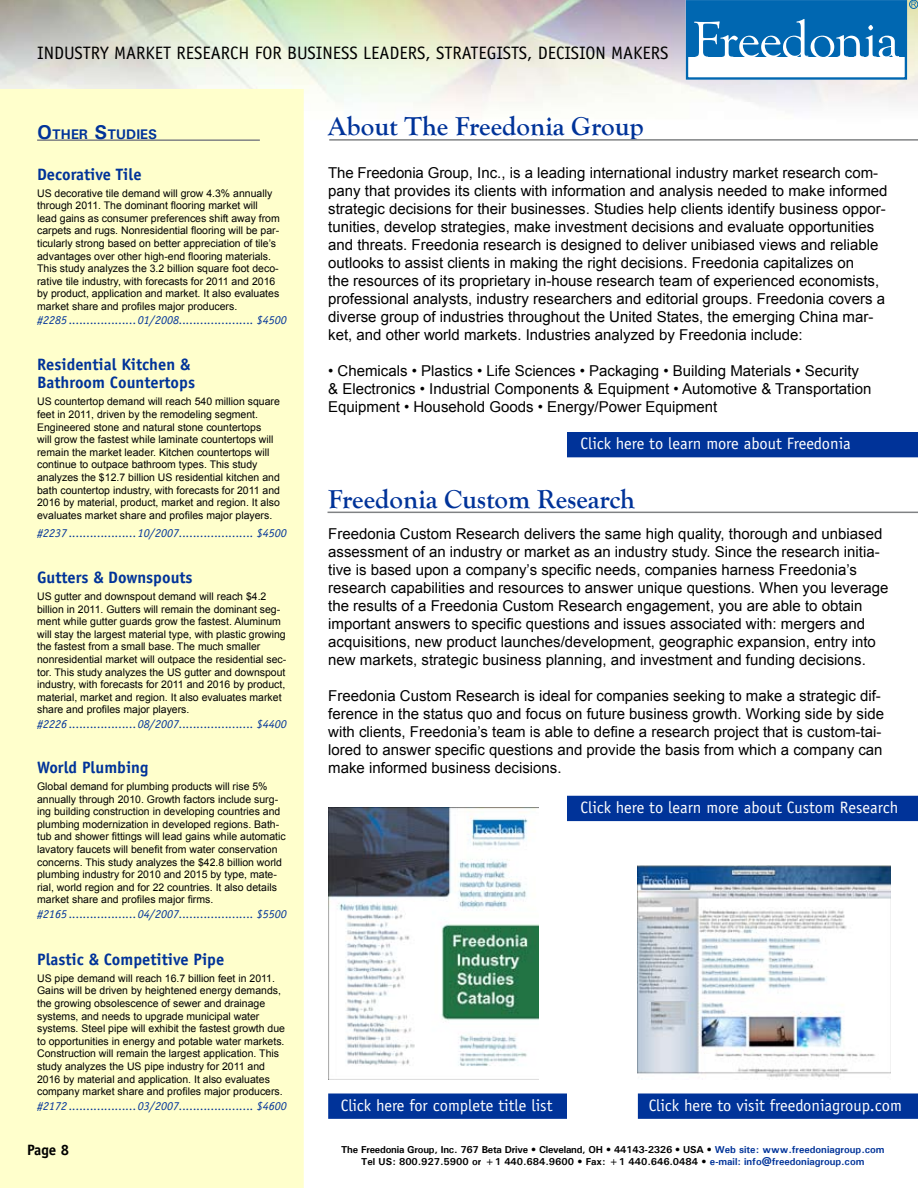
<style>
.page{position:relative;width:918px;height:1188px;background:#fff}
.page>*{position:absolute;margin:0;border:0;box-sizing:border-box;transform-origin:0 0}
.t1{font:700 27px "Goudy Old Style T";color:#039}
.t2{font:18px "Officina Sans";color:#000}
.t3{font:16.5px "Officina Sans";color:#fff}
.t4{font:700 16.5px/18px "Officina Sans";color:#039}
.t5{font:15px/18px "Arial";color:#000}
.t6{font:700 15px "Officina Sans";color:#000}
.t7{font:700 13.95px "Univers";color:#039}
.t8{font:italic 12px "Officina Sans";color:#039}
.t9{font:10.5px/12.6px "Arial";color:#000}
.t10{font:700 10.05px/12px "Univers";color:#000;text-align:center}
.s1{font-size:19.95px}
.s2{font-style:italic}
.s3{color:#039}
</style>
<div class="page">
<div style="left:0;top:89px;width:304px;height:1099px;background:#ffc"></div>
<hr style="left:329px;top:139px;width:589px;height:2px;background:#808284">
<hr style="left:328px;top:512px;width:590px;height:1px;background:#808284">
<div style="left:567px;top:432px;width:351px;height:25px;background:#039"></div>
<div style="left:568px;top:796px;width:349px;height:24px;background:#039"></div>
<div style="left:567px;top:796px;width:351px;height:25px;border:2px solid #039"></div>
<div style="left:639px;top:1094px;width:278px;height:24px;background:#039"></div>
<div style="left:638px;top:1094px;width:280px;height:25px;border:2px solid #039"></div>
<div style="left:329px;top:1094px;width:237px;height:24px;background:#039"></div>
<div style="left:328px;top:1094px;width:239px;height:25px;border:2px solid #039"></div>
<hr style="left:37px;top:139px;width:223px;height:2px;background:#808284">
<div style="left:686px;top:0;width:221px;height:80px;border:2px solid #0067b1"></div>
<div style="left:687px;top:1px;width:218px;height:56px;background:#0067b1"></div>
<svg style="left:694px;top:19px;width:205px;height:38px"></svg>
<div style="left:909px;top:0;width:9px;height:9px;border:1px solid #0067b1;border-radius:50%"></div>
<svg style="left:911px;top:2px;width:5px;height:5px"></svg>
<img style="left:637px;top:866px;width:254px;height:211px">
<img style="left:328px;top:808px;width:211px;height:272px">
<h2 class="t2" style="left:37px;top:42px;width:633px">INDUSTRY MARKET RESEARCH FOR BUSINESS LEADERS, STRATEGISTS, DECISION MAKERS</h2>
<h3 class="t7" style="left:37px;top:126px;width:120px"><span class="s1">O</span>ther <span class="s1">S</span>tudies</h3>
<h3 class="t4" style="left:37px;top:165px;width:106px">Decorative Tile</h3>
<p class="t9" style="left:37px;top:187px;width:244px">US decorative tile demand will grow 4.3% annually through 2011. The dominant flooring market will lead gains as consumer preferences shift away from carpets and rugs. Nonresidential flooring will be par&shy;ticularly strong based on better appreciation of tile’s advantages over other high-end flooring materials.<br>This study analyzes the 3.2 billion square foot deco&shy;rative tile industry, with forecasts for 2011 and 2016 by product, application and market. It also evaluates market share and profiles major producers.</p>
<p class="t8" style="left:37px;top:313px;width:251px">#2285 ...................01/2008..................... $4500</p>
<h3 class="t4" style="left:37px;top:356px;width:159px">Residential Kitchen &amp;<br>Bathroom Countertops</h3>
<p class="t9" style="left:37px;top:395px;width:245px">US countertop demand will reach 540 million square feet in 2011, driven by the remodeling segment.<br>Engineered stone and natural stone countertops<br>will grow the fastest while laminate countertops will remain the market leader. Kitchen countertops will continue to outpace bathroom types. This study analyzes the $12.7 billion US residential kitchen and bath countertop industry, with forecasts for 2011 and 2016 by material, product, market and region. It also evaluates market share and profiles major players.</p>
<p class="t8" style="left:37px;top:526px;width:251px">#2237 ...................10/2007..................... $4500</p>
<h3 class="t4" style="left:37px;top:568px;width:157px">Gutters &amp; Downspouts</h3>
<p class="t9" style="left:37px;top:590px;width:251px">US gutter and downspout demand will reach $4.2 billion in 2011. Gutters will remain the dominant seg&shy;ment while gutter guards grow the fastest. Aluminum will stay the largest material type, with plastic growing the fastest from a small base. The much smaller nonresidential market will outpace the residential sec&shy;tor. This study analyzes the US gutter and downspout industry, with forecasts for 2011 and 2016 by product, material, market and region. It also evaluates market share and profiles major players.</p>
<p class="t8" style="left:37px;top:717px;width:251px">#2226 ...................08/2007..................... $4400</p>
<h3 class="t4" style="left:37px;top:758px;width:113px">World Plumbing</h3>
<p class="t9" style="left:37px;top:780px;width:250px">Global demand for plumbing products will rise 5% annually through 2010. Growth factors include surg&shy;ing building construction in developing countries and plumbing modernization in developed regions. Bath&shy;tub and shower fittings will lead gains while automatic lavatory faucets will benefit from water conservation concerns. This study analyzes the $42.8 billion world plumbing industry for 2010 and 2015 by type, mate&shy;rial, world region and for 22 countries. It also details market share and profiles major firms.</p>
<p class="t8" style="left:37px;top:907px;width:251px">#2165 ...................04/2007..................... $5500</p>
<h3 class="t4" style="left:37px;top:950px;width:189px">Plastic &amp; Competitive Pipe</h3>
<p class="t9" style="left:37px;top:972px;width:250px">US pipe demand will reach 16.7 billion feet in 2011.<br>Gains will be driven by heightened energy demands, the growing obsolescence of sewer and drainage systems, and needs to upgrade municipal water systems. Steel pipe will exhibit the fastest growth due to opportunities in energy and potable water markets.<br>Construction will remain the largest application. This study analyzes the US pipe industry for 2011 and 2016 by material and application. It also evaluates company market share and profiles major producers.</p>
<p class="t8" style="left:37px;top:1099px;width:251px">#2172 ...................03/2007..................... $4600</p>
<h3 class="t6" style="left:27px;top:1140px;width:44px">Page 8</h3>
<h1 class="t1" style="left:328px;top:111px;width:317px">About The Freedonia Group</h1>
<p class="t5" style="left:328px;top:164px;width:561px">The Freedonia Group, Inc., is a leading international industry market research com&shy;pany that provides its clients with information and analysis needed to make informed strategic decisions for their businesses. Studies help clients identify business oppor&shy;tunities, develop strategies, make investment decisions and evaluate opportunities and threats. Freedonia research is designed to deliver unibiased views and reliable outlooks to assist clients in making the right decisions. Freedonia capitalizes on<br>the resources of its proprietary in-house research team of experienced economists, professional analysts, industry researchers and editorial groups. Freedonia covers a diverse group of industries throughout the United States, the emerging China mar&shy;ket, and other world markets. Industries analyzed by Freedonia include:</p>
<h3 class="t5" style="left:328px;top:362px;width:545px"><span class="s2">•</span> Chemicals • Plastics • Life Sciences • Packaging • Building Materials • Security &amp; Electronics • Industrial Components &amp; Equipment • Automotive &amp; Transportation<br>Equipment • Household Goods • Energy/Power Equipment</h3>
<h3 class="t3" style="left:580px;top:434px;width:272px">Click here to learn more about Freedonia</h3>
<h1 class="t1" style="left:328px;top:484px;width:308px">Freedonia Custom Research</h1>
<p class="t5" style="left:328px;top:525px;width:562px">Freedonia Custom Research delivers the same high quality, thorough and unbiased assessment of an industry or market as an industry study. Since the research initia&shy;tive is based upon a company’s specific needs, companies harness Freedonia’s research capabilities and resources to answer unique questions. When you leverage the results of a Freedonia Custom Research engagement, you are able to obtain important answers to specific questions and issues associated with: mergers and acquisitions, new product launches/development, geographic expansion, entry into new markets, strategic business planning, and investment and funding decisions.</p>
<p class="t5" style="left:328px;top:687px;width:557px">Freedonia Custom Research is ideal for companies seeking to make a strategic dif&shy;ference in the status quo and focus on future business growth. Working side by side with clients, Freedonia’s team is able to define a research project that is custom-tai&shy;lored to answer specific questions and provide the basis from which a company can make informed business decisions.</p>
<h3 class="t3" style="left:580px;top:798px;width:319px">Click here to learn more about Custom Research</h3>
<h3 class="t3" style="left:341px;top:1096px;width:213px">Click here for complete title list</h3>
<h3 class="t3" style="left:649px;top:1096px;width:255px">Click here to visit freedoniagroup.com</h3>
<p class="t10" style="left:341px;top:1143px;width:545px">The Freedonia Group, Inc. 767 Beta Drive • Cleveland, OH • 44143-2326 • USA • <span class="s3">Web site: www.freedoniagroup.com<br></span>Tel US: 800.927.5900 or +1 440.684.9600 • Fax: +1 440.646.0484 • <span class="s3">e-mail: info@freedoniagroup.com</span></p>
</div>
